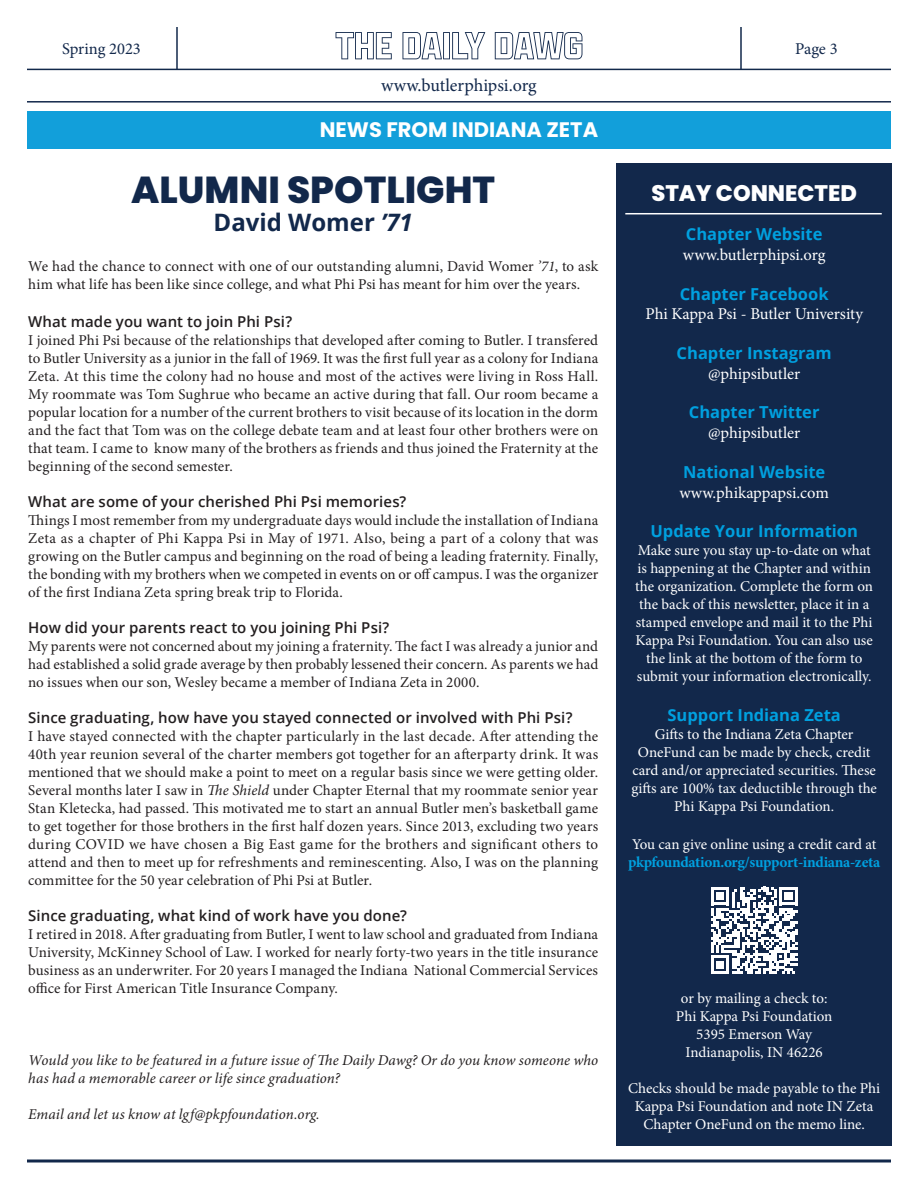
<style>
.page{position:relative;width:918px;height:1188px;background:#fff}
.page>*{position:absolute;margin:0;border:0;box-sizing:border-box;transform-origin:0 0}
.t1{font:800 37.5px "Poppins";color:#12284b}
.t2{font:700 24px "Open Sans";color:#12284b}
.t3{font:800 22.5px "Poppins";color:#fff}
.t4{font:700 21px "Poppins";color:#fff}
.t5{font:18px "Minion Pro";color:#12284b}
.t6{font:700 16.5px "Open Sans";color:#00a0df}
.t7{font:16.5px "Minion Pro";color:#fff}
.t8{font:16.5px "Minion Pro";letter-spacing:-.005em;color:#12284b}
.t9{font:700 15.3px "Minion Pro";letter-spacing:-.02em;color:#00a0df}
.t10{font:15px/18px "Minion Pro";letter-spacing:.005em;color:#231f20;text-align:justify}
.t11{font:15px/18px "Minion Pro";letter-spacing:-.005em;color:#fff;text-align:center}
.t12{font:600 15px "Open Sans";letter-spacing:.005em;color:#231f20}
.t13{font:italic 15px/18px "Minion Pro";letter-spacing:.005em;color:#231f20}
.s1{font-style:italic}
</style>
<div class="page">
<hr style="left:27px;top:1160px;width:864px;height:2px;background:#12284b">
<hr style="left:27px;top:69px;width:864px;height:1px;background:#12284b">
<hr style="left:27px;top:101px;width:864px;height:2px;background:#12284b">
<hr style="left:176px;top:27px;width:2px;height:42px;background:#12284b">
<hr style="left:740px;top:27px;width:2px;height:42px;background:#12284b">
<div style="left:27px;top:111px;width:864px;height:38px;background:#129fda"></div>
<svg style="left:336px;top:32px;width:56px;height:27px"></svg>
<svg style="left:403px;top:32px;width:82px;height:27px"></svg>
<svg style="left:495px;top:32px;width:87px;height:27px"></svg>
<div style="left:616px;top:163px;width:276px;height:983px;background:#12284b"></div>
<hr style="left:625px;top:213px;width:257px;height:1px;background:#fff">
<svg style="left:711px;top:887px;width:87px;height:87px"></svg>
<p class="t8" style="left:62px;top:38px;width:80px">Spring 2023</p>
<p class="t8" style="left:795px;top:38px;width:44px">Page 3</p>
<p class="t5" style="left:381px;top:73px;width:157px">www.butlerphipsi.org</p>
<h3 class="t4" style="left:320px;top:117px;width:280px">NEWS FROM INDIANA ZETA</h3>
<h1 class="t1" style="left:131px;top:168px;width:366px">ALUMNI SPOTLIGHT</h1>
<h2 class="t2" style="left:214px;top:206px;width:201px">David Womer <span class="s1">’71</span></h2>
<p class="t10" style="left:28px;top:257px;width:571px">We had the chance to connect with one of our outstanding alumni, David Womer <span class="s1">’71</span>, to ask him what life has been like since college, and what Phi Psi has meant for him over the years.</p>
<p class="t12" style="left:28px;top:311px;width:265px">What made you want to join Phi Psi?</p>
<p class="t10" style="left:28px;top:331px;width:572px">I joined Phi Psi because of the relationships that developed after coming to Butler. I transfered to Butler University as a junior in the fall of 1969. It was the first full year as a colony for Indiana Zeta. At this time the colony had no house and most of the actives were living in Ross Hall.<br>My roommate was Tom Sughrue who became an active during that fall. Our room became a popular location for a number of the current brothers to visit because of its location in the dorm and the fact that Tom was on the college debate team and at least four other brothers were on that team. I came to know many of the brothers as friends and thus joined the Fraternity at the beginning of the second semester.</p>
<p class="t12" style="left:28px;top:491px;width:379px">What are some of your cherished Phi Psi memories?</p>
<p class="t10" style="left:28px;top:511px;width:572px">Things I most remember from my undergraduate days would include the installation of Indiana Zeta as a chapter of Phi Kappa Psi in May of 1971. Also, being a part of a colony that was growing on the Butler campus and beginning on the road of being a leading fraternity. Finally, the bonding with my brothers when we competed in events on or off campus. I was the organizer of the first Indiana Zeta spring break trip to Florida.</p>
<p class="t12" style="left:28px;top:617px;width:363px">How did your parents react to you joining Phi Psi?</p>
<p class="t10" style="left:28px;top:637px;width:572px">My parents were not concerned about my joining a fraternity. The fact I was already a junior and had established a solid grade average by then probably lessened their concern. As parents we had no issues when our son, Wesley became a member of Indiana Zeta in 2000.</p>
<p class="t12" style="left:28px;top:707px;width:546px">Since graduating, how have you stayed connected or involved with Phi Psi?</p>
<p class="t10" style="left:28px;top:727px;width:572px">I have stayed connected with the chapter particularly in the last decade. After attending the 40th year reunion several of the charter members got together for an afterparty drink. It was mentioned that we should make a point to meet on a regular basis since we were getting older.<br>Several months later I saw in <span class="s1">The Shield</span> under Chapter Eternal that my roommate senior year Stan Kletecka, had passed. This motivated me to start an annual Butler men’s basketball game to get together for those brothers in the first half dozen years. Since 2013, excluding two years during COVID we have chosen a Big East game for the brothers and significant others to attend and then to meet up for refreshments and reminescenting. Also, I was on the planning committee for the 50 year celebration of Phi Psi at Butler.</p>
<p class="t12" style="left:28px;top:905px;width:380px">Since graduating, what kind of work have you done?</p>
<p class="t10" style="left:28px;top:925px;width:572px">I retired in 2018. After graduating from Butler, I went to law school and graduated from Indiana University, McKinney School of Law. I worked for nearly forty-two years in the title insurance business as an underwriter. For 20 years I managed the Indiana National Commercial Services office for First American Title Insurance Company.</p>
<p class="t13" style="left:28px;top:1051px;width:572px">Would you like to be featured in a future issue of The Daily Dawg? Or do you know someone who has had a memorable career or life since graduation?</p>
<p class="t13" style="left:28px;top:1105px;width:293px">Email and let us know at lgf@pkpfoundation.org.</p>
<h3 class="t3" style="left:651px;top:180px;width:207px">STAY CONNECTED</h3>
<p class="t6" style="left:686px;top:223px;width:138px">Chapter Website</p>
<p class="t7" style="left:683px;top:244px;width:144px">www.butlerphipsi.org</p>
<p class="t6" style="left:680px;top:282px;width:150px">Chapter Facebook</p>
<p class="t7" style="left:645px;top:303px;width:219px">Phi Kappa Psi - Butler University</p>
<p class="t6" style="left:677px;top:341px;width:157px">Chapter Instagram</p>
<p class="t7" style="left:708px;top:363px;width:94px">@phipsibutler</p>
<p class="t6" style="left:689px;top:401px;width:132px">Chapter Twitter</p>
<p class="t7" style="left:708px;top:422px;width:94px">@phipsibutler</p>
<p class="t6" style="left:683px;top:460px;width:144px">National Website</p>
<p class="t7" style="left:679px;top:481px;width:151px">www.phikappapsi.com</p>
<p class="t6" style="left:650px;top:520px;width:209px">Update Your Information</p>
<p class="t11" style="left:635px;top:542px;width:239px">Make sure you stay up-to-date on what is happening at the Chapter and within the organization. Complete the form on the back of this newsletter, place it in a stamped envelope and mail it to the Phi Kappa Psi Foundation. You can also use the link at the bottom of the form to submit your information electronically.</p>
<p class="t6" style="left:668px;top:703px;width:175px">Support Indiana Zeta</p>
<p class="t11" style="left:631px;top:725px;width:247px">Gifts to the Indiana Zeta Chapter OneFund can be made by check, credit card and/or appreciated securities. These gifts are 100% tax deductible through the Phi Kappa Psi Foundation.</p>
<p class="t11" style="left:632px;top:835px;width:246px">You can give online using a credit card at</p>
<p class="t9" style="left:628px;top:851px;width:254px">pkpfoundation.org/support-indiana-zeta</p>
<p class="t11" style="left:676px;top:989px;width:158px">or by mailing a check to:<br>Phi Kappa Psi Foundation<br>5395 Emerson Way<br>Indianapolis, IN 46226</p>
<p class="t11" style="left:628px;top:1079px;width:254px">Checks should be made payable to the Phi<br>Kappa Psi Foundation and note IN Zeta<br>Chapter OneFund on the memo line.</p>
</div>
